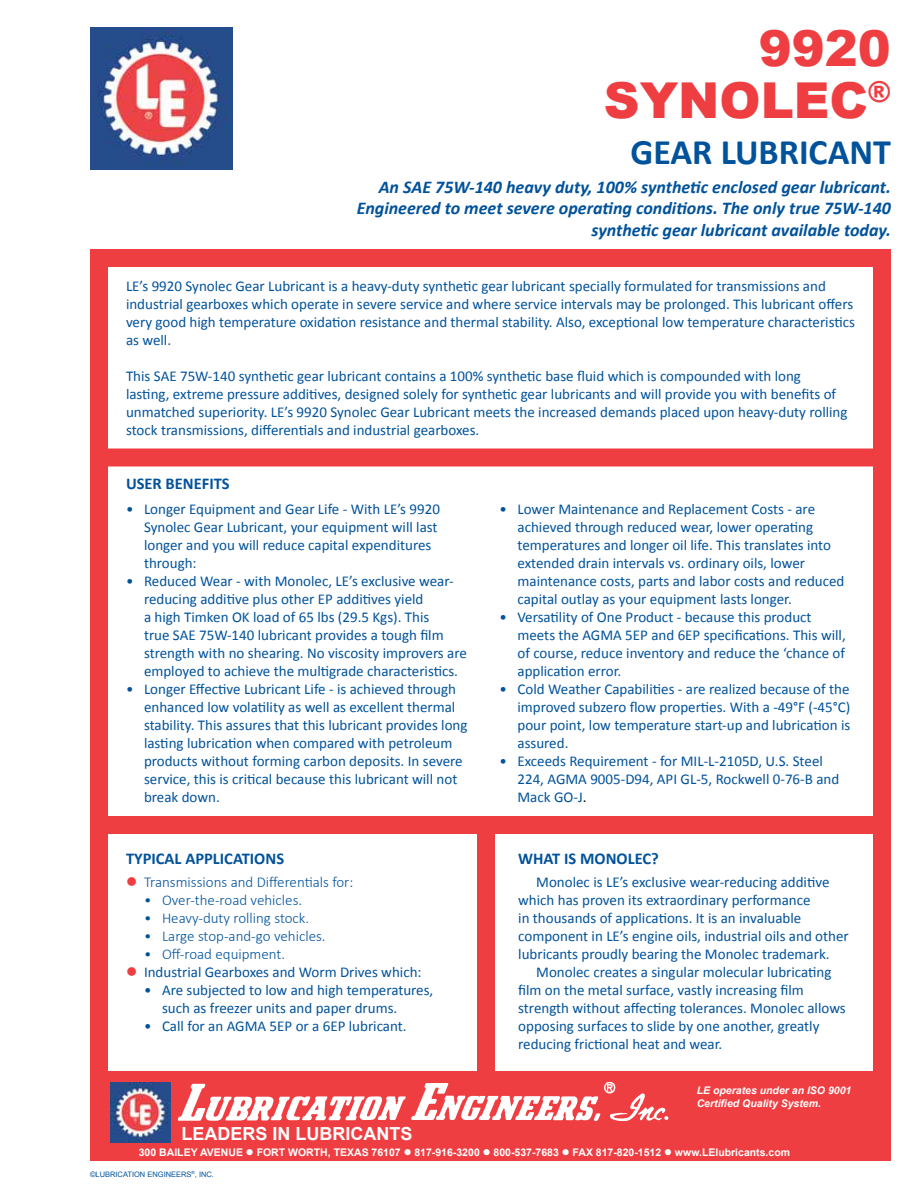
<style>
.page{position:relative;width:918px;height:1188px;background:#fff}
.page>*{position:absolute;margin:0;border:0;box-sizing:border-box;transform-origin:0 0}
.t1{font:900 49.5px/52.2px "Arial";color:#ef3e42;text-align:right}
.t2{font:700 36px "Calibri";color:#00529b}
.t3{font:italic 700 18px/21.6px "Calibri";color:#00529b;text-align:right}
.t4{font:700 18px "Arial";color:#fff}
.t5{font:700 16.5px "Calibri";color:#00529b}
.t6{font:15px/18px "Calibri";color:#00529b}
.t7{font:300 15px "Calibri";color:#00529b}
.t8{font:700 10.5px "Arial";color:#fff}
.t9{font:italic 700 10.5px/12.6px "Arial";color:#fff}
.t10{font:7.5px "Arial";color:#00529b}
.s1{color:#ef3e42}
.s2{color:#000}
</style>
<div class="page">
<div style="left:90px;top:249px;width:801px;height:912px;border:18px solid #ef3e42"></div>
<div style="left:103px;top:448px;width:777px;height:18px;background:#ef3e42"></div>
<div style="left:98px;top:816px;width:775px;height:18px;background:#ef3e42"></div>
<div style="left:477px;top:821px;width:18px;height:340px;background:#ef3e42"></div>
<img style="left:90px;top:27px;width:143px;height:143px">
<div style="left:90px;top:1071px;width:801px;height:90px;background:#ef3e42"></div>
<img style="left:110px;top:1082px;width:61px;height:61px">
<img style="left:178px;top:1082px;width:490px;height:39px">
<h1 class="t1" style="left:604px;top:21px;width:289px">9920<br>SYNOLEC<sup>®</sup></h1>
<h2 class="t2" style="left:630px;top:129px;width:262px">GEAR LUBRICANT</h2>
<p class="t3" style="left:357px;top:176px;width:536px">An SAE 75W-140 heavy duty, 100% synthetic enclosed gear lubricant.<br>Engineered to meet severe operating conditions. The only true 75W-140 synthetic gear lubricant available today.</p>
<p class="t6" style="left:126px;top:277px;width:730px">LE’s 9920 Synolec Gear Lubricant is a heavy-duty synthetic gear lubricant specially formulated for transmissions and industrial gearboxes which operate in severe service and where service intervals may be prolonged. This lubricant offers very good high temperature oxidation resistance and thermal stability. Also, exceptional low temperature characteristics as well.</p>
<p class="t6" style="left:126px;top:367px;width:723px">This SAE 75W-140 synthetic gear lubricant contains a 100% synthetic base fluid which is compounded with long lasting, extreme pressure additives, designed solely for synthetic gear lubricants and will provide you with benefits of unmatched superiority. LE’s 9920 Synolec Gear Lubricant meets the increased demands placed upon heavy-duty rolling stock transmissions, differentials and industrial gearboxes.</p>
<p class="t5" style="left:126px;top:473px;width:105px">USER BENEFITS</p>
<p class="t6" style="left:144px;top:500px;width:297px;text-indent:-18px">• Longer Equipment and Gear Life - With LE’s 9920<br>Synolec Gear Lubricant, your equipment will last longer and you will reduce capital expenditures through:</p>
<p class="t6" style="left:144px;top:572px;width:324px;text-indent:-18px">• Reduced Wear - with Monolec, LE’s exclusive wear&shy;reducing additive plus other EP additives yield<br>a high Timken OK load of 65 lbs (29.5 Kgs). This<br>true SAE 75W-140 lubricant provides a tough film strength with no shearing. No viscosity improvers are employed to achieve the multigrade characteristics.</p>
<p class="t6" style="left:144px;top:680px;width:325px;text-indent:-18px">• Longer Effective Lubricant Life - is achieved through enhanced low volatility as well as excellent thermal stability. This assures that this lubricant provides long lasting lubrication when compared with petroleum products without forming carbon deposits. In severe service, this is critical because this lubricant will not break down.</p>
<p class="t5" style="left:126px;top:848px;width:160px">TYPICAL APPLICATIONS</p>
<p class="t7" style="left:126px;top:873px;width:229px"><span class="s1">●</span> Transmissions and Differentials for:</p>
<p class="t7" style="left:144px;top:891px;width:160px">• Over-the-road vehicles.</p>
<p class="t7" style="left:144px;top:909px;width:167px">• Heavy-duty rolling stock.</p>
<p class="t7" style="left:144px;top:927px;width:183px">• Large stop-and-go vehicles.</p>
<p class="t7" style="left:144px;top:945px;width:143px">• Off-road equipment.</p>
<p class="t6" style="left:126px;top:963px;width:297px"><span class="s1">●</span> Industrial Gearboxes and Worm Drives which:</p>
<p class="t6" style="left:162px;top:981px;width:273px;text-indent:-18px">• Are subjected to low and high temperatures, such as freezer units and paper drums.</p>
<p class="t6" style="left:144px;top:1017px;width:264px">• Call for an AGMA 5EP or a 6EP lubricant.</p>
<p class="t6" style="left:518px;top:500px;width:329px;text-indent:-18px">• Lower Maintenance and Replacement Costs - are achieved through reduced wear, lower operating temperatures and longer oil life. This translates into extended drain intervals vs. ordinary oils, lower maintenance costs, parts and labor costs and reduced capital outlay as your equipment lasts longer.</p>
<p class="t6" style="left:518px;top:608px;width:330px;text-indent:-18px">• Versatility of One Product - because this product meets the AGMA 5EP and 6EP specifications. This will, of course, reduce inventory and reduce the ‘chance of application error.</p>
<p class="t6" style="left:518px;top:680px;width:335px;text-align:justify;text-indent:-18px">• Cold Weather Capabilities - are realized because of the improved subzero flow properties. With a -49°F (-45°C) pour point, low temperature start-up and lubrication is assured.</p>
<p class="t6" style="left:518px;top:752px;width:323px;text-indent:-18px">• Exceeds Requirement - for MIL-L-2105D, U.S. Steel<br>224, AGMA 9005-D94, API GL-5, Rockwell 0-76-B and<br>Mack GO-J<span class="s2">.</span></p>
<p class="t5" style="left:518px;top:848px;width:142px">WHAT IS MONOLEC?</p>
<p class="t6" style="left:518px;top:873px;width:332px;text-indent:18px">Monolec is LE’s exclusive wear-reducing additive which has proven its extraordinary performance<br>in thousands of applications. It is an invaluable component in LE’s engine oils, industrial oils and other lubricants proudly bearing the Monolec trademark.</p>
<p class="t6" style="left:518px;top:963px;width:329px;text-indent:18px">Monolec creates a singular molecular lubricating film on the metal surface, vastly increasing film strength without affecting tolerances. Monolec allows opposing surfaces to slide by one another, greatly reducing frictional heat and wear.</p>
<p class="t9" style="left:697px;top:1085px;width:156px">LE operates under an ISO 9001<br>Certified Quality System.</p>
<p class="t4" style="left:182px;top:1122px;width:232px">LEADERS IN LUBRICANTS</p>
<p class="t8" style="left:139px;top:1145px;width:653px">300 BAILEY AVENUE ● FORT WORTH, TEXAS 76107 ● 817-916-3200 ● 800-537-7683 ● FAX 817-820-1512 ● www.LElubricants.com</p>
<p class="t10" style="left:90px;top:1169px;width:126px">©LUBRICATION ENGINEERS<sup>®</sup>, INC.</p>
</div>
